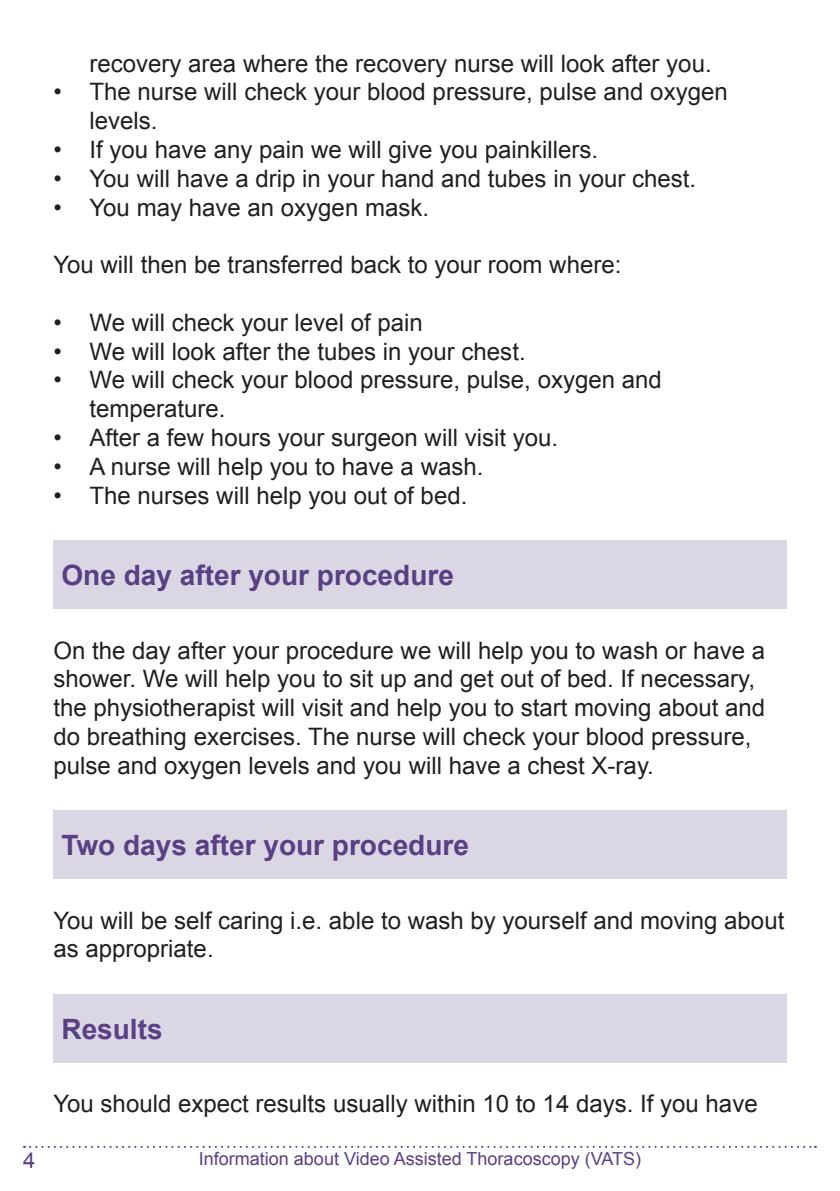
<style>
.page{position:relative;width:840px;height:1191px;background:#fff}
.page>*{position:absolute;margin:0;border:0;box-sizing:border-box;transform-origin:0 0}
.t1{font:700 28px "Arial";color:#593f84}
.t2{font:24px/28.8px "Arial";color:#231f20}
.t3{font:22px "Arial";color:#593f84}
.t4{font:18px "Arial";color:#593f84}
</style>
<div class="page">
<svg style="left:24px;top:1145px;width:791px;height:2px"></svg>
<div style="left:53px;top:540px;width:733px;height:69px;background:#dbd6e4"></div>
<div style="left:53px;top:810px;width:733px;height:69px;background:#dbd6e4"></div>
<div style="left:53px;top:994px;width:733px;height:68px;background:#dbd6e4"></div>
<p class="t2" style="left:89px;top:49px;width:623px">recovery area where the recovery nurse will look after you.</p>
<p class="t2" style="left:89px;top:78px;width:639px;text-indent:-36px">• The nurse will check your blood pressure, pulse and oxygen levels.</p>
<p class="t2" style="left:53px;top:135px;width:546px">• If you have any pain we will give you painkillers.</p>
<p class="t2" style="left:53px;top:164px;width:644px">• You will have a drip in your hand and tubes in your chest.</p>
<p class="t2" style="left:53px;top:193px;width:377px">• You may have an oxygen mask.</p>
<p class="t2" style="left:53px;top:251px;width:569px">You will then be transferred back to your room where:</p>
<p class="t2" style="left:53px;top:308px;width:370px">• We will check your level of pain</p>
<p class="t2" style="left:53px;top:337px;width:473px">• We will look after the tubes in your chest.</p>
<p class="t2" style="left:89px;top:366px;width:573px;text-indent:-36px">• We will check your blood pressure, pulse, oxygen and temperature.</p>
<p class="t2" style="left:53px;top:423px;width:506px">• After a few hours your surgeon will visit you.</p>
<p class="t2" style="left:53px;top:452px;width:431px">• A nurse will help you to have a wash.</p>
<p class="t2" style="left:53px;top:481px;width:415px">• The nurses will help you out of bed.</p>
<p class="t1" style="left:61px;top:556px;width:394px">One day after your procedure</p>
<p class="t2" style="left:53px;top:636px;width:712px">On the day after your procedure we will help you to wash or have a</p>
<p class="t2" style="left:53px;top:664px;width:712px">shower. We will help you to sit up and get out of bed. If necessary, the physiotherapist will visit and help you to start moving about and do breathing exercises. The nurse will check your blood pressure, pulse and oxygen levels and you will have a chest X-ray.</p>
<p class="t1" style="left:61px;top:826px;width:409px">Two days after your procedure</p>
<p class="t2" style="left:53px;top:906px;width:732px">You will be self caring i.e. able to wash by yourself and moving about</p>
<p class="t2" style="left:53px;top:934px;width:162px">as appropriate.</p>
<p class="t1" style="left:61px;top:1010px;width:103px">Results</p>
<p class="t3" style="left:23px;top:1145px;width:14px">4</p>
<p class="t2" style="left:53px;top:1089px;width:705px">You should expect results usually within 10 to 14 days. If you have</p>
<p class="t4" style="left:199px;top:1146px;width:443px">Information about Video Assisted Thoracoscopy (VATS)</p>
</div>
